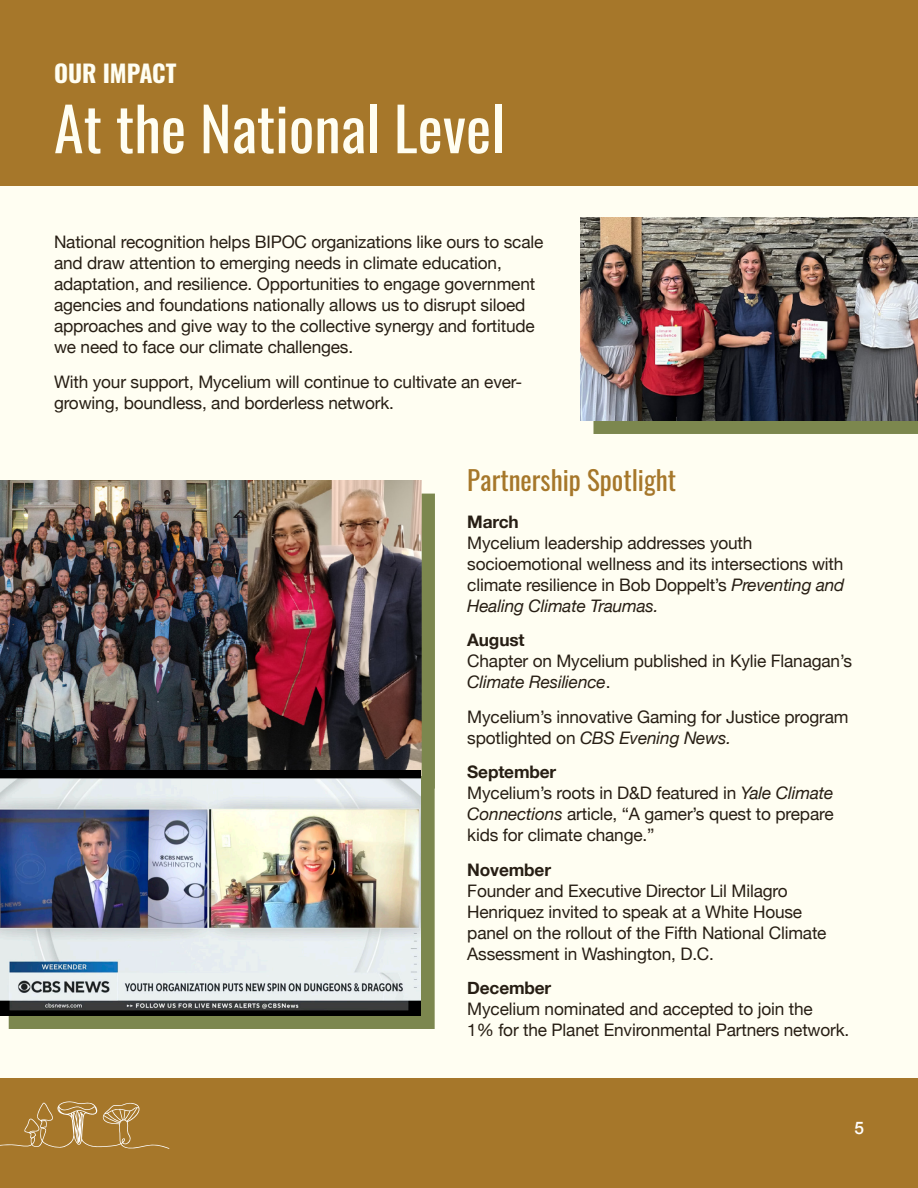
<style>
.page{position:relative;width:918px;height:1188px;background:#a6772a}
.page>*{position:absolute;margin:0;border:0;box-sizing:border-box;transform-origin:0 0}
.t1{font:60px "Oswald";color:#fffef2}
.t2{font:27px "Oswald";color:#a6772a}
.t3{font:700 24px "Oswald";color:#fffef2}
.Body{font:17.25px/21px "Helvetica Neue";letter-spacing:-.01em;color:#271e14}
.t4{font:500 17.25px "Helvetica Neue";color:#fff}
.s1{font-weight:700}
.s2{font-style:italic}
</style>
<div class="page">
<svg style="left:0;top:1101px;width:169px;height:48px;background:#ae843e"></svg>
<div style="left:0;top:186px;width:918px;height:891px;background:#fffef2"></div>
<div style="left:594px;top:231px;width:324px;height:203px;background:#7c874e"></div>
<img style="left:580px;top:218px;width:338px;height:202px">
<div style="left:0;top:494px;width:435px;height:535px;background:#7c874e"></div>
<img style="left:247px;top:480px;width:174px;height:295px">
<img style="left:0;top:480px;width:247px;height:290px">
<img style="left:0;top:770px;width:420px;height:246px">
<p class="t3" style="left:54px;top:60px;width:124px">OUR IMPACT</p>
<p class="t1" style="left:54px;top:75px;width:452px">At the National Level</p>
<p class="Body" style="left:54px;top:233px;width:491px">National recognition helps BIPOC organizations like ours to scale and draw attention to emerging needs in climate education, adaptation, and resilience. Opportunities to engage government agencies and foundations nationally allows us to disrupt siloed approaches and give way to the collective synergy and fortitude we need to face our climate challenges.</p>
<p class="Body" style="left:54px;top:372px;width:470px">With your support, Mycelium will continue to cultivate an ever&shy;growing, boundless, and borderless network.</p>
<p class="t2" style="left:467px;top:456px;width:210px">Partnership Spotlight</p>
<p class="Body" style="left:467px;top:512px;width:379px"><span class="s1">March<br></span>Mycelium leadership addresses youth socioemotional wellness and its intersections with climate resilience in Bob Doppelt’s <span class="s2">Preventing and Healing Climate Traumas.</span></p>
<p class="Body" style="left:467px;top:631px;width:386px"><span class="s1">August<br></span>Chapter on Mycelium published in Kylie Flanagan’s<br><span class="s2">Climate Resilience</span>.</p>
<p class="Body" style="left:467px;top:707px;width:383px">Mycelium’s innovative Gaming for Justice program spotlighted on <span class="s2">CBS Evening News.</span></p>
<p class="Body" style="left:467px;top:763px;width:368px"><span class="s1">September<br></span>Mycelium’s roots in D&amp;D featured in <span class="s2">Yale Climate Connections</span> article, “A gamer’s quest to prepare kids for climate change.”</p>
<p class="Body" style="left:467px;top:860px;width:361px"><span class="s1">November<br></span>Founder and Executive Director Lil Milagro Henriquez invited to speak at a White House panel on the rollout of the Fifth National Climate Assessment in Washington, D.C.</p>
<p class="Body" style="left:467px;top:979px;width:384px"><span class="s1">December<br></span>Mycelium nominated and accepted to join the<br>1% for the Planet Environmental Partners network.</p>
<p class="t4" style="left:854px;top:1114px;width:11px">5</p>
</div>
